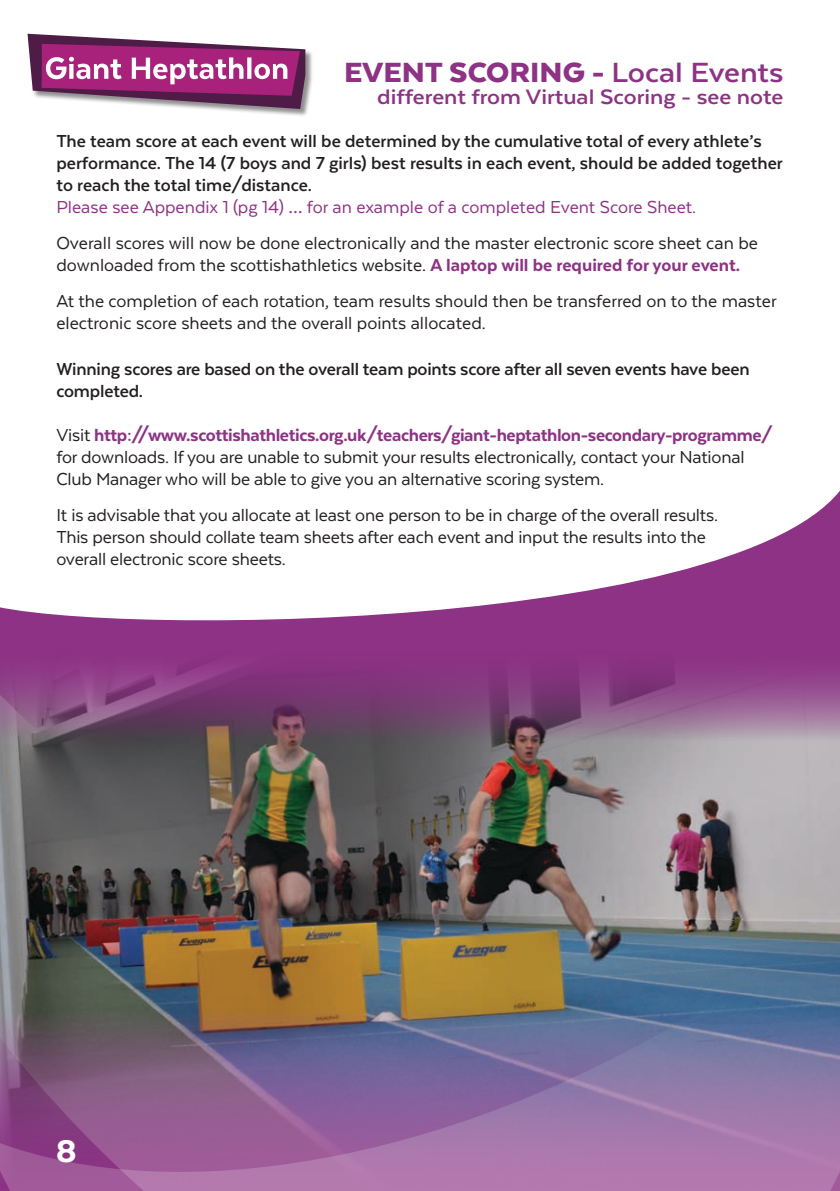
<style>
.page{position:relative;width:840px;height:1191px;background:#fff}
.page>*{position:absolute;margin:0;border:0;box-sizing:border-box;transform-origin:0 0}
.t1{font:800 36px "Texta";color:#fff;scale:1.08 1}
.t2{font:900 32px "Texta";color:#8d3285;scale:1.08 1}
.t3{font:700 24px "Texta";color:#8d3285;scale:1.08 1}
.t4{font:20px/22px "Texta";letter-spacing:-.01em;color:#231f20}
.t5{font:700 20px/22px "Texta";color:#231f20}
.t6{font:800 20px "Texta";letter-spacing:-.02em;color:#8d3285}
.t7{font:20px "Texta";color:#8d3285}
.s1{font-weight:700}
.s2{font-weight:800;color:#8d3285}
.s3{font-weight:400;color:#231f20}
</style>
<div class="page">
<div style="left:28px;top:35px;width:285px;height:82px;background:#231f20;opacity:.5"></div>
<svg style="left:27px;top:34px;width:278px;height:75px"></svg>
<svg style="left:723px;top:492px;width:116px;height:66px"></svg>
<svg style="left:0;top:558px;width:839px;height:86px;fill:#8d3285"></svg>
<img style="left:0;top:644px;width:839px;height:547px">
<p class="t2" style="left:344px;top:55px;width:408px">EVENT SCORING - <span class="s1">Local Events</span></p>
<p class="t3" style="left:377px;top:84px;width:377px">different from Virtual Scoring - see note</p>
<p class="t5" style="left:56px;top:129px;width:727px">The team score at each event will be determined by the cumulative total of every athlete’s performance. The 14 (7 boys and 7 girls) best results in each event, should be added together to reach the total time/distance.</p>
<p class="t7" style="left:56px;top:196px;width:641px">Please see Appendix 1 (pg 14) … for an example of a completed Event Score Sheet.</p>
<p class="t4" style="left:56px;top:231px;width:702px">Overall scores will now be done electronically and the master electronic score sheet can be downloaded from the scottishathletics website. <span class="s2">A laptop will be required for your event.</span></p>
<p class="t4" style="left:56px;top:289px;width:721px">At the completion of each rotation, team results should then be transferred on to the master electronic score sheets and the overall points allocated.</p>
<p class="t5" style="left:56px;top:357px;width:694px">Winning scores are based on the overall team points score after all seven events have been completed.</p>
<p class="t6" style="left:56px;top:424px;width:717px"><span class="s3">Visit</span> http://www.scottishathletics.org.uk/teachers/giant-heptathlon-secondary-programme/</p>
<p class="t4" style="left:56px;top:445px;width:689px">for downloads. If you are unable to submit your results electronically, contact your National<br>Club Manager who will be able to give you an alternative scoring system.</p>
<p class="t4" style="left:56px;top:503px;width:662px">It is advisable that you allocate at least one person to be in charge of the overall results.</p>
<p class="t4" style="left:56px;top:525px;width:650px">This person should collate team sheets after each event and input the results into the</p>
<p class="t4" style="left:56px;top:547px;width:231px">overall electronic score sheets.</p>
<p class="t1" style="left:56px;top:1132px;width:21px">8</p>
</div>
